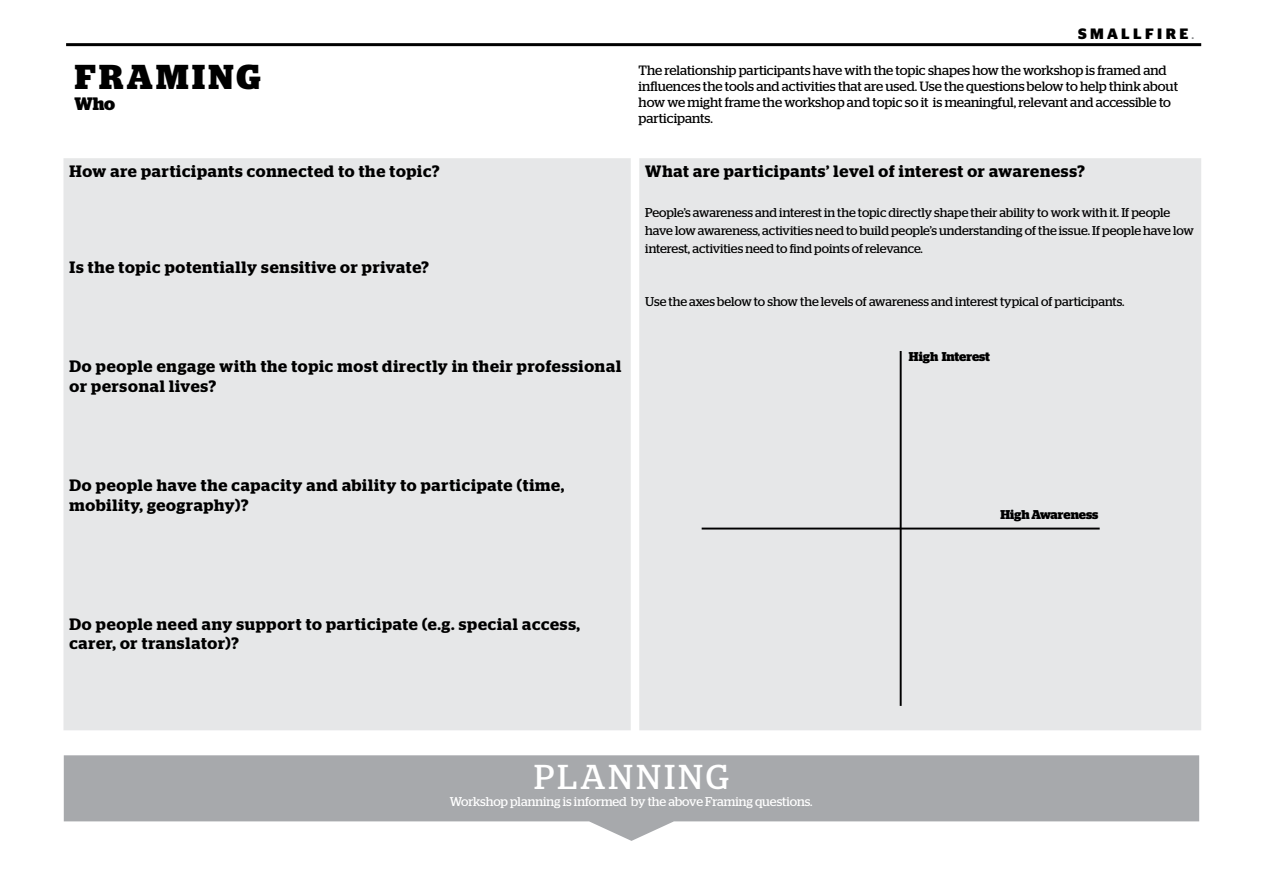
<style>
.page{position:relative;width:1263px;height:893px;background:#fff}
.page>*{position:absolute;margin:0;border:0;box-sizing:border-box;transform-origin:0 0}
.t1{font:34.5px "Stag";letter-spacing:.1em;color:#fff}
.t2{font:700 34.5px "Stag";letter-spacing:.1em;color:#000}
.t3{font:700 18px "Stag";color:#000}
.t4{font:600 16.5px/19.8px "Stag";letter-spacing:.045em;color:#000}
.t5{font:700 15px "Stag Sans";letter-spacing:.22em;color:#000}
.t6{font:13.5px/16.2px "Stag";color:#000}
.t7{font:12.75px/18px "Stag";letter-spacing:-.005em;color:#000}
.t8{font:12.75px "Stag";color:#fff}
.t9{font:700 12.75px "Stag";letter-spacing:-.005em;color:#000}
.s1{font-family:"Stag";font-weight:400;color:#808285}
</style>
<div class="page">
<div style="left:63px;top:158px;width:1138px;height:572px;background:#e6e7e8"></div>
<hr style="left:66px;top:43px;width:1135px;height:3px;background:#000">
<hr style="left:900px;top:351px;width:2px;height:355px;background:#000">
<hr style="left:702px;top:528px;width:398px;height:1px;background:#000">
<svg style="left:64px;top:755px;width:1135px;height:86px;fill:#a7a9ac"></svg>
<h1 class="t2" style="left:75px;top:57px;width:187px">FRAMING</h1>
<p class="t3" style="left:75px;top:93px;width:42px">Who</p>
<p class="t4" style="left:69px;top:162px;width:371px">How are participants connected to the topic?</p>
<p class="t4" style="left:69px;top:257px;width:361px">Is the topic potentially sensitive or private?</p>
<p class="t4" style="left:69px;top:356px;width:553px">Do people engage with the topic most directly in their professional or personal lives?</p>
<p class="t5" style="left:1078px;top:25px;width:118px">SMALLFIRE<span class="s1">.</span></p>
<p class="t6" style="left:639px;top:62px;width:541px">The relationship participants have with the topic shapes how the workshop is framed and influences the tools and activities that are used. Use the questions below to help think about how we might frame the workshop and topic so it is meaningful, relevant and accessible to participants.</p>
<p class="t4" style="left:645px;top:162px;width:441px">What are participants’ level of interest or awareness?</p>
<p class="t7" style="left:645px;top:203px;width:550px">People’s awareness and interest in the topic directly shape their ability to work with it. If people have low awareness, activities need to build people’s understanding of the issue. If people have low interest, activities need to find points of relevance.</p>
<p class="t7" style="left:645px;top:292px;width:481px">Use the axes below to show the levels of awareness and interest typical of participants.</p>
<p class="t9" style="left:909px;top:349px;width:83px">High Interest</p>
<p class="t4" style="left:69px;top:475px;width:496px">Do people have the capacity and ability to participate (time, mobility, geography)?</p>
<p class="t9" style="left:1000px;top:507px;width:100px">High Awareness</p>
<p class="t4" style="left:69px;top:614px;width:512px">Do people need any support to participate (e.g. special access, carer, or translator)?</p>
<h1 class="t1" style="left:534px;top:756px;width:196px">PLANNING</h1>
<p class="t8" style="left:450px;top:794px;width:364px">Workshop planning is informed by the above Framing questions.</p>
</div>
